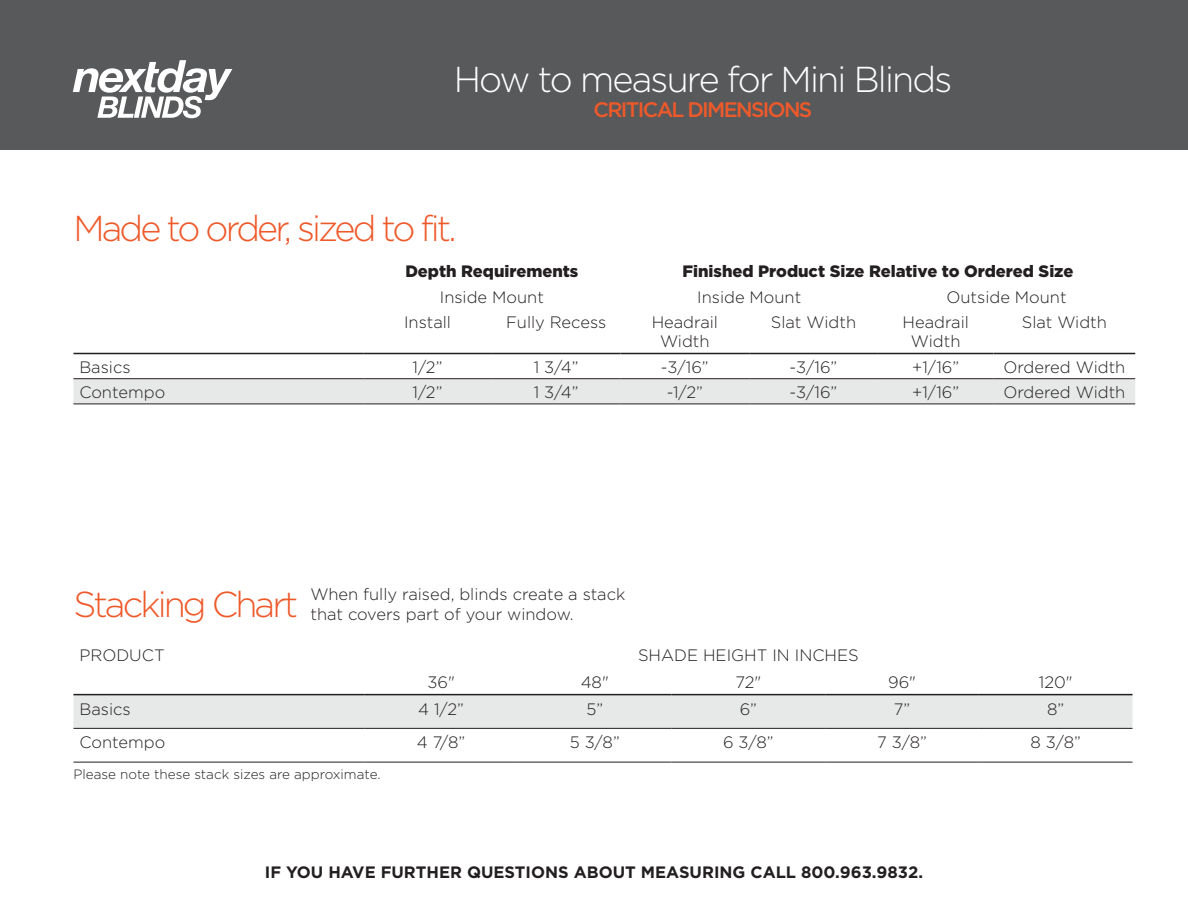
<style>
.page{position:relative;width:1188px;height:918px;background:#fff}
.page>*{position:absolute;margin:0;border:0;box-sizing:border-box;transform-origin:0 0}
.t1{font:300 36px "Gotham";letter-spacing:-.08em;color:#ee592a}
.t2{font:300 36px "Gotham";letter-spacing:-.05em;color:#fff}
.t3{font:500 21px "Gotham";letter-spacing:-.08em;color:#ee592a}
.t4{font:300 16.5px/19.8px "Gotham";color:#231f20;text-align:center}
.t5{font:900 16.5px "Gotham";color:#231f20}
.t6{font:700 16.5px "Gotham";color:#231f20}
.t7{font:300 13.5px "Gotham";color:#231f20}
</style>
<div class="page">
<div style="left:0;top:0;width:1188px;height:150px;background:#58595b"></div>
<svg style="left:73px;top:60px;width:159px;height:58px"></svg>
<svg style="left:73px;top:379px;width:1062px;height:25px;background:#e0e1e1"></svg>
<hr style="left:73px;top:378px;width:290px;height:1px;background:#231f20">
<hr style="left:363px;top:378px;width:129px;height:1px;background:#231f20">
<hr style="left:492px;top:378px;width:129px;height:1px;background:#231f20">
<hr style="left:621px;top:378px;width:128px;height:1px;background:#231f20">
<hr style="left:749px;top:378px;width:129px;height:1px;background:#231f20">
<hr style="left:878px;top:378px;width:116px;height:1px;background:#231f20">
<hr style="left:994px;top:378px;width:141px;height:1px;background:#231f20">
<hr style="left:73px;top:404px;width:290px;height:1px;background:#231f20">
<hr style="left:363px;top:404px;width:129px;height:1px;background:#231f20">
<hr style="left:492px;top:404px;width:129px;height:1px;background:#231f20">
<hr style="left:621px;top:404px;width:128px;height:1px;background:#231f20">
<hr style="left:749px;top:404px;width:129px;height:1px;background:#231f20">
<hr style="left:878px;top:404px;width:116px;height:1px;background:#231f20">
<hr style="left:994px;top:404px;width:141px;height:1px;background:#231f20">
<hr style="left:73px;top:353px;width:290px;height:1px;background:#231f20">
<hr style="left:363px;top:353px;width:129px;height:1px;background:#231f20">
<hr style="left:492px;top:353px;width:129px;height:1px;background:#231f20">
<hr style="left:621px;top:353px;width:128px;height:1px;background:#231f20">
<hr style="left:749px;top:353px;width:129px;height:1px;background:#231f20">
<hr style="left:878px;top:353px;width:116px;height:1px;background:#231f20">
<hr style="left:994px;top:353px;width:141px;height:1px;background:#231f20">
<div style="left:73px;top:695px;width:1059px;height:33px;background:#e7e8e8"></div>
<hr style="left:73px;top:728px;width:291px;height:1px;background:#231f20">
<hr style="left:364px;top:728px;width:154px;height:1px;background:#231f20">
<hr style="left:518px;top:728px;width:154px;height:1px;background:#231f20">
<hr style="left:672px;top:728px;width:153px;height:1px;background:#231f20">
<hr style="left:825px;top:728px;width:154px;height:1px;background:#231f20">
<hr style="left:979px;top:728px;width:154px;height:1px;background:#231f20">
<hr style="left:73px;top:762px;width:291px;height:1px;background:#231f20">
<hr style="left:364px;top:762px;width:154px;height:1px;background:#231f20">
<hr style="left:518px;top:762px;width:154px;height:1px;background:#231f20">
<hr style="left:672px;top:762px;width:153px;height:1px;background:#231f20">
<hr style="left:825px;top:762px;width:154px;height:1px;background:#231f20">
<hr style="left:979px;top:762px;width:154px;height:1px;background:#231f20">
<hr style="left:73px;top:694px;width:291px;height:1px;background:#231f20">
<hr style="left:364px;top:694px;width:154px;height:1px;background:#231f20">
<hr style="left:518px;top:694px;width:154px;height:1px;background:#231f20">
<hr style="left:672px;top:694px;width:153px;height:1px;background:#231f20">
<hr style="left:825px;top:694px;width:154px;height:1px;background:#231f20">
<hr style="left:979px;top:694px;width:154px;height:1px;background:#231f20">
<h1 class="t2" style="left:454px;top:56px;width:500px">How to measure for Mini Blinds</h1>
<p class="t3" style="left:594px;top:96px;width:220px">CRITICAL DIMENSIONS</p>
<h1 class="t1" style="left:73px;top:205px;width:385px">Made to order, sized to fit.</h1>
<p class="t5" style="left:405px;top:260px;width:175px">Depth Requirements</p>
<p class="t5" style="left:682px;top:260px;width:392px">Finished Product Size Relative to Ordered Size</p>
<p class="t4" style="left:440px;top:286px;width:106px">Inside Mount</p>
<p class="t4" style="left:697px;top:286px;width:106px">Inside Mount</p>
<p class="t4" style="left:946px;top:286px;width:122px">Outside Mount</p>
<p class="t4" style="left:404px;top:312px;width:48px">Install</p>
<p class="t4" style="left:506px;top:312px;width:102px">Fully Recess</p>
<p class="t4" style="left:652px;top:312px;width:68px">Headrail<br>Width</p>
<p class="t4" style="left:771px;top:312px;width:87px">Slat Width</p>
<p class="t4" style="left:903px;top:312px;width:68px">Headrail<br>Width</p>
<p class="t4" style="left:1022px;top:312px;width:87px">Slat Width</p>
<p class="t4" style="left:79px;top:357px;width:53px">Basics</p>
<p class="t4" style="left:413px;top:357px;width:31px">1/2”</p>
<p class="t4" style="left:534px;top:357px;width:46px">1 3/4”</p>
<p class="t4" style="left:661px;top:357px;width:49px">-3/16”</p>
<p class="t4" style="left:790px;top:357px;width:49px">-3/16”</p>
<p class="t4" style="left:912px;top:357px;width:49px">+1/16”</p>
<p class="t4" style="left:1003px;top:357px;width:124px">Ordered Width</p>
<p class="t4" style="left:79px;top:382px;width:87px">Contempo</p>
<p class="t4" style="left:413px;top:382px;width:31px">1/2”</p>
<p class="t4" style="left:534px;top:382px;width:46px">1 3/4”</p>
<p class="t4" style="left:667px;top:382px;width:38px">-1/2”</p>
<p class="t4" style="left:790px;top:382px;width:49px">-3/16”</p>
<p class="t4" style="left:912px;top:382px;width:49px">+1/16”</p>
<p class="t4" style="left:1003px;top:382px;width:124px">Ordered Width</p>
<h1 class="t1" style="left:73px;top:581px;width:226px">Stacking Chart</h1>
<p class="t4" style="left:310px;top:584px;width:317px;text-align:left">When fully raised, blinds create a stack that covers part of your window.</p>
<p class="t4" style="left:79px;top:644px;width:87px">PRODUCT</p>
<p class="t4" style="left:638px;top:644px;width:222px">SHADE HEIGHT IN INCHES</p>
<p class="t4" style="left:427px;top:671px;width:29px">36"</p>
<p class="t4" style="left:581px;top:671px;width:30px">48"</p>
<p class="t4" style="left:735px;top:671px;width:27px">72"</p>
<p class="t4" style="left:888px;top:671px;width:29px">96"</p>
<p class="t4" style="left:1039px;top:671px;width:35px">120"</p>
<p class="t4" style="left:79px;top:698px;width:53px">Basics</p>
<p class="t4" style="left:418px;top:698px;width:47px">4 1/2”</p>
<p class="t4" style="left:586px;top:698px;width:18px">5”</p>
<p class="t4" style="left:740px;top:698px;width:19px">6”</p>
<p class="t4" style="left:894px;top:698px;width:18px">7”</p>
<p class="t4" style="left:1047px;top:698px;width:19px">8”</p>
<p class="t4" style="left:79px;top:732px;width:87px">Contempo</p>
<p class="t4" style="left:417px;top:732px;width:50px">4 7/8”</p>
<p class="t4" style="left:570px;top:732px;width:51px">5 3/8”</p>
<p class="t4" style="left:723px;top:732px;width:52px">6 3/8”</p>
<p class="t4" style="left:877px;top:732px;width:51px">7 3/8”</p>
<p class="t4" style="left:1030px;top:732px;width:52px">8 3/8”</p>
<p class="t7" style="left:73px;top:766px;width:309px">Please note these stack sizes are approximate.</p>
<p class="t6" style="left:265px;top:861px;width:660px">IF YOU HAVE FURTHER QUESTIONS ABOUT MEASURING CALL 800.963.9832.</p>
</div>
